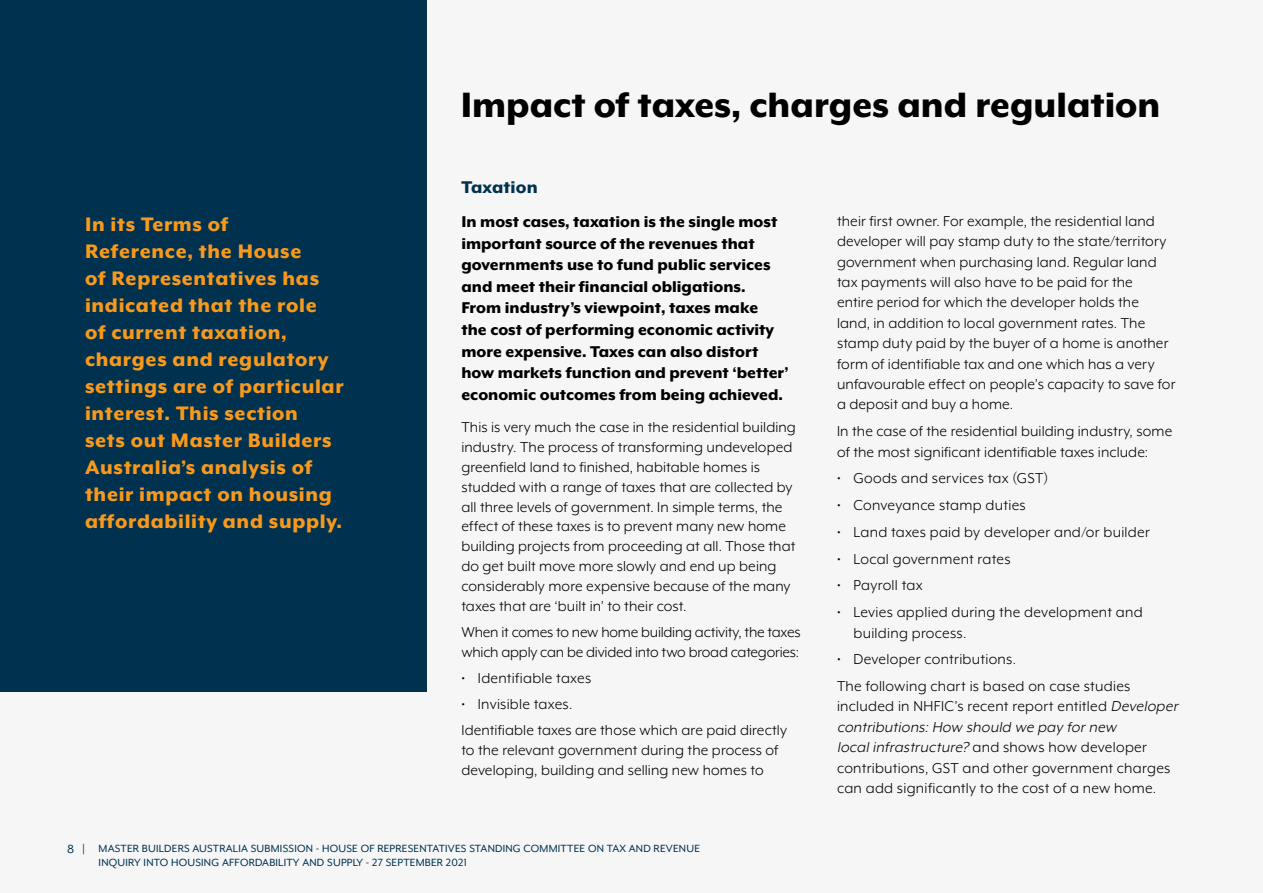
<style>
.page{position:relative;width:1263px;height:893px;background:#f6f6f6}
.page>*{position:absolute;margin:0;border:0;box-sizing:border-box;transform-origin:0 0}
.t1{font:800 40.5px "Mr Eaves XL Mod OT";color:#000}
.Highlight{font:800 22.5px/27px "Mr Eaves XL Mod OT";letter-spacing:.03em;color:#f8991c}
.Body_-_title{font:800 19.5px "Mr Eaves XL Mod OT";letter-spacing:.01em;color:#003250}
.Highlight-2{font:800 18px/21.6px "Mr Eaves XL Mod OT";color:#000}
.Body{font:16.5px/20.4px "Mr Eaves XL Mod OT";letter-spacing:.01em;color:#000}
.Body-2{font:16.5px/19.8px "Mr Eaves XL Mod OT";letter-spacing:-.01em;color:#000}
.t2{font:12px/14.4px "Mr Eaves XL Mod OT";letter-spacing:.02em;color:#003250}
.s1{font-style:italic}
.s2{font-size:13.5px}
</style>
<div class="page">
<div style="left:0;top:0;width:427px;height:691px;background:#003250"></div>
<p class="Highlight" style="left:85px;top:210px;width:260px">In its Terms of<br>Reference, the House<br>of Representatives has indicated that the role<br>of current taxation, charges and regulatory settings are of particular interest. This section<br>sets out Master Builders<br>Australia’s analysis of their impact on housing affordability and supply.</p>
<p class="t1" style="left:461px;top:85px;width:701px">Impact of taxes, charges and regulation</p>
<p class="Body_-_title" style="left:461px;top:177px;width:78px">Taxation</p>
<p class="Highlight-2" style="left:461px;top:211px;width:329px">In most cases, taxation is the single most important source of the revenues that governments use to fund public services and meet their financial obligations.<br>From industry’s viewpoint, taxes make<br>the cost of performing economic activity more expensive. Taxes can also distort how markets function and prevent ‘better’ economic outcomes from being achieved.</p>
<p class="Body" style="left:461px;top:418px;width:336px;line-height:19.8px">This is very much the case in the residential building industry. The process of transforming undeveloped greenfield land to finished, habitable homes is studded with a range of taxes that are collected by all three levels of government. In simple terms, the effect of these taxes is to prevent many new home building projects from proceeding at all. Those that do get built move more slowly and end up being considerably more expensive because of the many taxes that are ‘built in’ to their cost.</p>
<p class="Body-2" style="left:461px;top:622px;width:341px">When it comes to new home building activity, the taxes which apply can be divided into two broad categories:</p>
<p class="Body" style="left:461px;top:668px;width:131px">• Identifiable taxes</p>
<p class="Body" style="left:461px;top:694px;width:113px">• Invisible taxes.</p>
<p class="Body" style="left:461px;top:720px;width:327px;line-height:19.8px">Identifiable taxes are those which are paid directly to the relevant government during the process of developing, building and selling new homes to</p>
<p class="Body" style="left:837px;top:211px;width:340px">their first owner. For example, the residential land developer will pay stamp duty to the state/territory government when purchasing land. Regular land tax payments will also have to be paid for the<br>entire period for which the developer holds the land, in addition to local government rates. The stamp duty paid by the buyer of a home is another form of identifiable tax and one which has a very unfavourable effect on people’s capacity to save for a deposit and buy a home.</p>
<p class="Body" style="left:837px;top:421px;width:337px">In the case of the residential building industry, some of the most significant identifiable taxes include:</p>
<p class="Body" style="left:837px;top:468px;width:213px">• Goods and services tax (GST)</p>
<p class="Body" style="left:837px;top:495px;width:190px">• Conveyance stamp duties</p>
<p class="Body" style="left:837px;top:522px;width:314px">• Land taxes paid by developer and/or builder</p>
<p class="Body" style="left:837px;top:548px;width:175px">• Local government rates</p>
<p class="Body" style="left:837px;top:575px;width:87px">• Payroll tax</p>
<p class="Body" style="left:853px;top:602px;width:291px;text-indent:-16px">• Levies applied during the development and building process.</p>
<p class="Body" style="left:837px;top:649px;width:180px">• Developer contributions.</p>
<p class="Body" style="left:837px;top:676px;width:345px">The following chart is based on case studies included in NHFIC’s recent report entitled <span class="s1">Developer contributions:How should we pay for new localinfrastructure?</span> a n d s h ows h ow d eve l o p e r contributions, GST and other government charges can add significantly to the cost of a new home.</p>
<p class="t2" style="left:99px;top:841px;width:603px;text-indent:-31px"><span class="s2">8 |</span> MASTER BUILDERS AUSTRALIA SUBMISSION - HOUSE OF REPRESENTATIVES STANDING COMMITTEE ON TAX AND REVENUE<br>INQUIRY INTO HOUSING AFFORDABILITY AND SUPPLY - 27 SEPTEMBER 2021</p>
</div>
